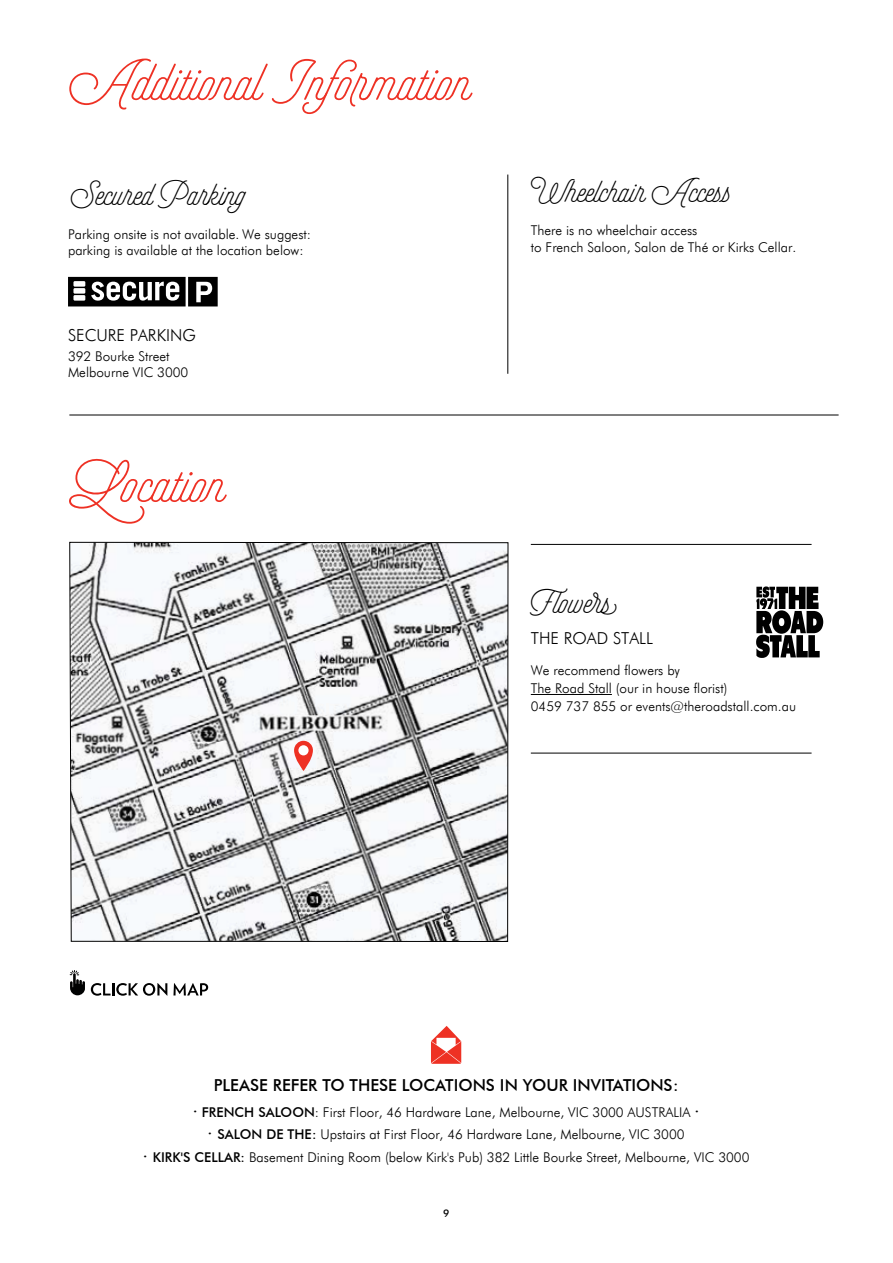
<style>
.page{position:relative;width:893px;height:1263px;background:#fff}
.page>*{position:absolute;margin:0;border:0;box-sizing:border-box;transform-origin:0 0}
.t1{font:61.5px "Selfie";color:#ee3124}
.t2{font:36px "Selfie";color:#000}
.t3{font:500 16.5px "Futura BT";color:#000}
.t4{font:300 16.5px "Futura BT";color:#000}
.t5{font:300 13.5px/16.2px "Futura BT";color:#000}
.t6{font:500 10.5px "Futura BT";color:#000}
.s1{font-weight:500;font-size:16.5px}
.s2{font-weight:500}
</style>
<div class="page">
<svg style="left:431px;top:1026px;width:30px;height:38px"></svg>
<svg style="left:68px;top:277px;width:150px;height:29px"></svg>
<svg style="left:70px;top:970px;width:15px;height:25px"></svg>
<svg style="left:91px;top:983px;width:76px;height:13px"></svg>
<svg style="left:173px;top:983px;width:35px;height:12px"></svg>
<hr style="left:531px;top:753px;width:281px;height:1px;background:#000001">
<hr style="left:531px;top:544px;width:281px;height:1px;background:#000001">
<hr style="left:531px;top:694px;width:81px;height:1px;background:#000">
<svg style="left:756px;top:586px;width:67px;height:72px"></svg>
<hr style="left:69px;top:415px;width:770px;height:1px;background:#000001">
<hr style="left:508px;top:175px;width:1px;height:199px;background:#000001">
<svg style="left:69px;top:542px;width:439px;height:400px"></svg>
<svg style="left:294px;top:741px;width:19px;height:30px"></svg>
<h1 class="t1" style="left:67px;top:45px;width:405px">Additional Information</h1>
<h2 class="t2" style="left:68px;top:173px;width:179px">Secured Parking</h2>
<p class="t5" style="left:68px;top:226px;width:244px">Parking onsite is not available. We suggest: parking is available at the location below:</p>
<p class="t4" style="left:68px;top:325px;width:129px">SECURE PARKING</p>
<p class="t5" style="left:68px;top:348px;width:122px">392 Bourke Street<br>Melbourne VIC 3000</p>
<h1 class="t1" style="left:68px;top:447px;width:159px">Location</h1>
<h2 class="t2" style="left:531px;top:169px;width:203px">Wheelchair Access</h2>
<p class="t5" style="left:531px;top:222px;width:267px">There is no wheelchair access<br>to French Saloon, Salon de Thé or Kirks Cellar.</p>
<h2 class="t2" style="left:531px;top:581px;width:82px">Flowers</h2>
<p class="t4" style="left:531px;top:628px;width:124px">THE ROAD STALL</p>
<p class="t5" style="left:531px;top:661px;width:267px;line-height:18px">We recommend flowers by<br>The Road Stall (our in house florist)<br>0459 737 855 or events@theroadstall.com.au</p>
<p class="t3" style="left:214px;top:1075px;width:466px">PLEASE REFER TO THESE LOCATIONS IN YOUR INVITATIONS:</p>
<p class="t5" style="left:143px;top:1101px;width:608px;line-height:22.2px;text-align:center"><span class="s1">·</span> <span class="s2">FRENCH SALOON</span>: First Floor, 46 Hardware Lane, Melbourne, VIC 3000 AUSTRALIA <span class="s1">·<br>·</span> <span class="s2">SALON DE THE:</span> Upstairs at First Floor, 46 Hardware Lane, Melbourne, VIC 3000<br><span class="s1">·</span> <span class="s2">KIRK'S CELLAR:</span> Basement Dining Room (below Kirk's Pub) 382 Little Bourke Street, Melbourne, VIC 3000</p>
<p class="t6" style="left:443px;top:1207px;width:8px">9</p>
</div>
